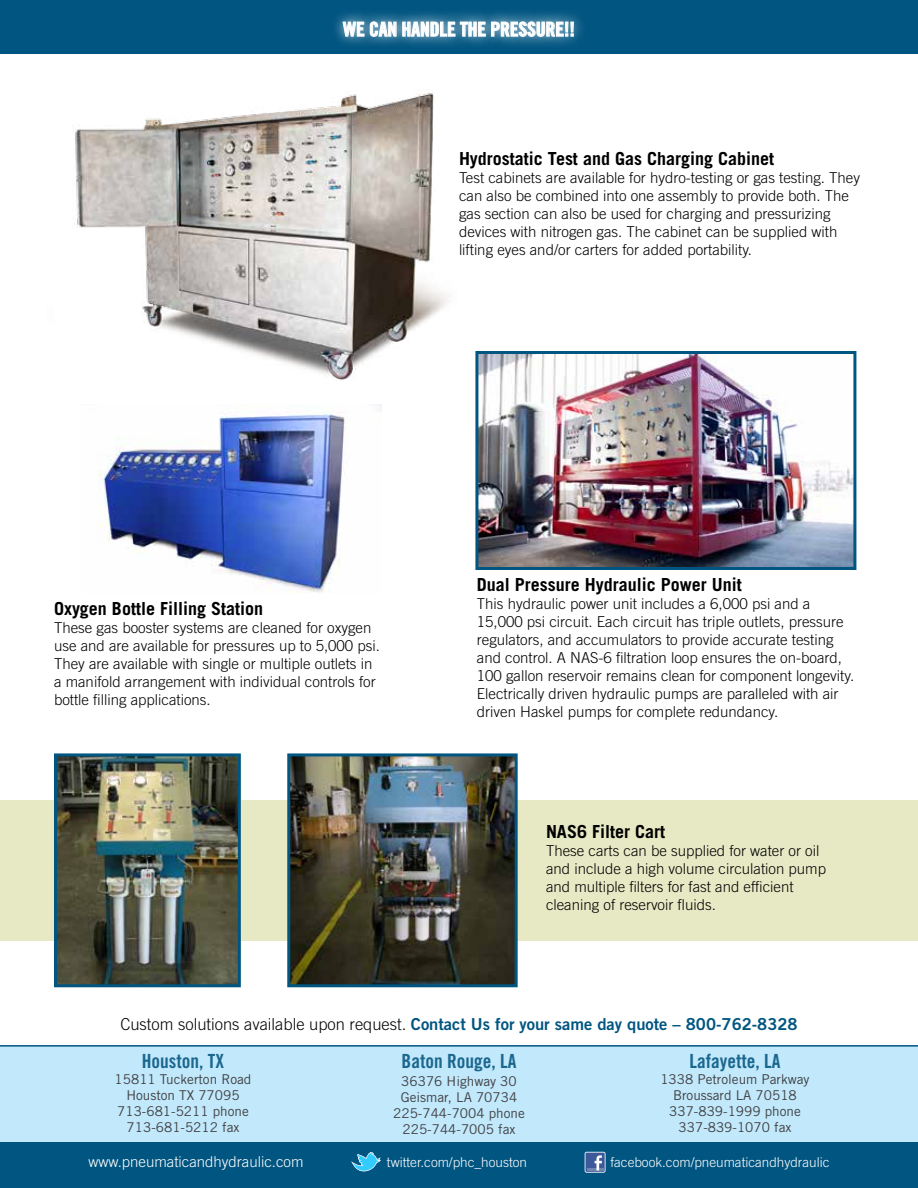
<style>
.page{position:relative;width:918px;height:1188px;background:#fff}
.page>*{position:absolute;margin:0;border:0;box-sizing:border-box;transform-origin:0 0}
.t1{font:19.5px "Trade Gothic Bold Cond Twenty";color:#1a668d}
.t2{font:19.5px "Trade Gothic Bold Cond Twenty";color:#fff}
.t3{font:700 18px "Trade Gothic";color:#000}
.t4{font:16.5px "Trade Gothic Bold Two";color:#005581}
.t5{font:300 15px/18px "Trade Gothic";color:#000}
.t6{font:300 15px "Trade Gothic";color:#fff}
.t7{font:13.5px/16.2px "Trade Gothic";color:#414042;text-align:center}
.t8{font:300 13.5px "Trade Gothic";color:#fff}
.s1{font-family:"Trade Gothic";font-weight:300;color:#000}
</style>
<div class="page">
<div style="left:0;top:1046px;width:918px;height:108px;background:#c1e8fb"></div>
<div style="left:0;top:0;width:918px;height:54px;background:#005581"></div>
<hr style="left:0;top:1045px;width:918px;height:2px;background:#005581">
<div style="left:0;top:1142px;width:918px;height:46px;background:#005581"></div>
<svg style="left:351px;top:1152px;width:30px;height:19px"></svg>
<svg style="left:585px;top:1152px;width:21px;height:21px"></svg>
<svg style="left:335px;top:13px;width:247px;height:32px"></svg>
<svg style="left:343px;top:22px;width:21px;height:15px"></svg>
<svg style="left:370px;top:20px;width:26px;height:17px"></svg>
<svg style="left:402px;top:20px;width:172px;height:17px;background:#93b6c9"></svg>
<img style="left:98px;top:404px;width:283px;height:189px">
<img style="left:72px;top:93px;width:376px;height:287px">
<div style="left:0;top:800px;width:918px;height:141px;background:#e7e9c5"></div>
<img style="left:58px;top:757px;width:179px;height:226px">
<div style="left:54px;top:753px;width:187px;height:234px;border:3px solid #005581"></div>
<img style="left:291px;top:757px;width:223px;height:226px">
<div style="left:287px;top:753px;width:231px;height:234px;border:3px solid #005581"></div>
<img style="left:479px;top:355px;width:373px;height:211px">
<div style="left:475px;top:351px;width:381px;height:219px;border:3px solid #005581"></div>
<h1 class="t2" style="left:343px;top:17px;width:233px">WE CAN HANDLE THE PRESSURE!!</h1>
<p class="t3" style="left:459px;top:148px;width:317px">Hydrostatic Test and Gas Charging Cabinet</p>
<p class="t5" style="left:459px;top:169px;width:403px">Test cabinets are available for hydro-testing or gas testing. They can also be combined into one assembly to provide both. The gas section can also be used for charging and pressurizing devices with nitrogen gas. The cabinet can be supplied with lifting eyes and/or carters for added portability.</p>
<p class="t3" style="left:54px;top:598px;width:211px">Oxygen Bottle Filling Station</p>
<p class="t5" style="left:54px;top:619px;width:327px">These gas booster systems are cleaned for oxygen use and are available for pressures up to 5,000 psi.<br>They are available with single or multiple outlets in a manifold arrangement with individual controls for bottle filling applications.</p>
<p class="t3" style="left:477px;top:573px;width:267px">Dual Pressure Hydraulic Power Unit</p>
<p class="t5" style="left:477px;top:594px;width:379px">This hydraulic power unit includes a 6,000 psi and a 15,000 psi circuit. Each circuit has triple outlets, pressure regulators, and accumulators to provide accurate testing and control. A NAS-6 filtration loop ensures the on-board, 100 gallon reservoir remains clean for component longevity.<br>Electrically driven hydraulic pumps are paralleled with air driven Haskel pumps for complete redundancy.</p>
<p class="t3" style="left:546px;top:820px;width:121px">NAS6 Filter Cart</p>
<p class="t5" style="left:546px;top:841px;width:282px">These carts can be supplied for water or oil and include a high volume circulation pump and multiple filters for fast and efficient cleaning of reservoir fluids.</p>
<p class="t4" style="left:120px;top:1013px;width:679px"><span class="s1">Custom solutions available upon request.</span> Contact Us for your same day quote – 800-762-8328</p>
<h1 class="t1" style="left:142px;top:1049px;width:84px">Houston, TX</h1>
<p class="t7" style="left:115px;top:1071px;width:138px">15811 Tuckerton Road<br>Houston TX 77095<br>713-681-5211 phone<br>713-681-5212 fax</p>
<h1 class="t1" style="left:402px;top:1049px;width:116px">Baton Rouge, LA</h1>
<p class="t7" style="left:393px;top:1073px;width:133px">36376 Highway 30<br>Geismar, LA 70734<br>225-744-7004 phone<br>225-744-7005 fax</p>
<h1 class="t1" style="left:690px;top:1049px;width:92px">Lafayette, LA</h1>
<p class="t7" style="left:660px;top:1071px;width:151px">1338 Petroleum Parkway<br>Broussard LA 70518<br>337-839-1999 phone<br>337-839-1070 fax</p>
<p class="t6" style="left:89px;top:1152px;width:217px">www.pneumaticandhydraulic.com</p>
<p class="t8" style="left:387px;top:1154px;width:142px">twitter.com/phc_houston</p>
<p class="t8" style="left:610px;top:1154px;width:221px">facebook.com/pneumaticandhydraulic</p>
</div>
